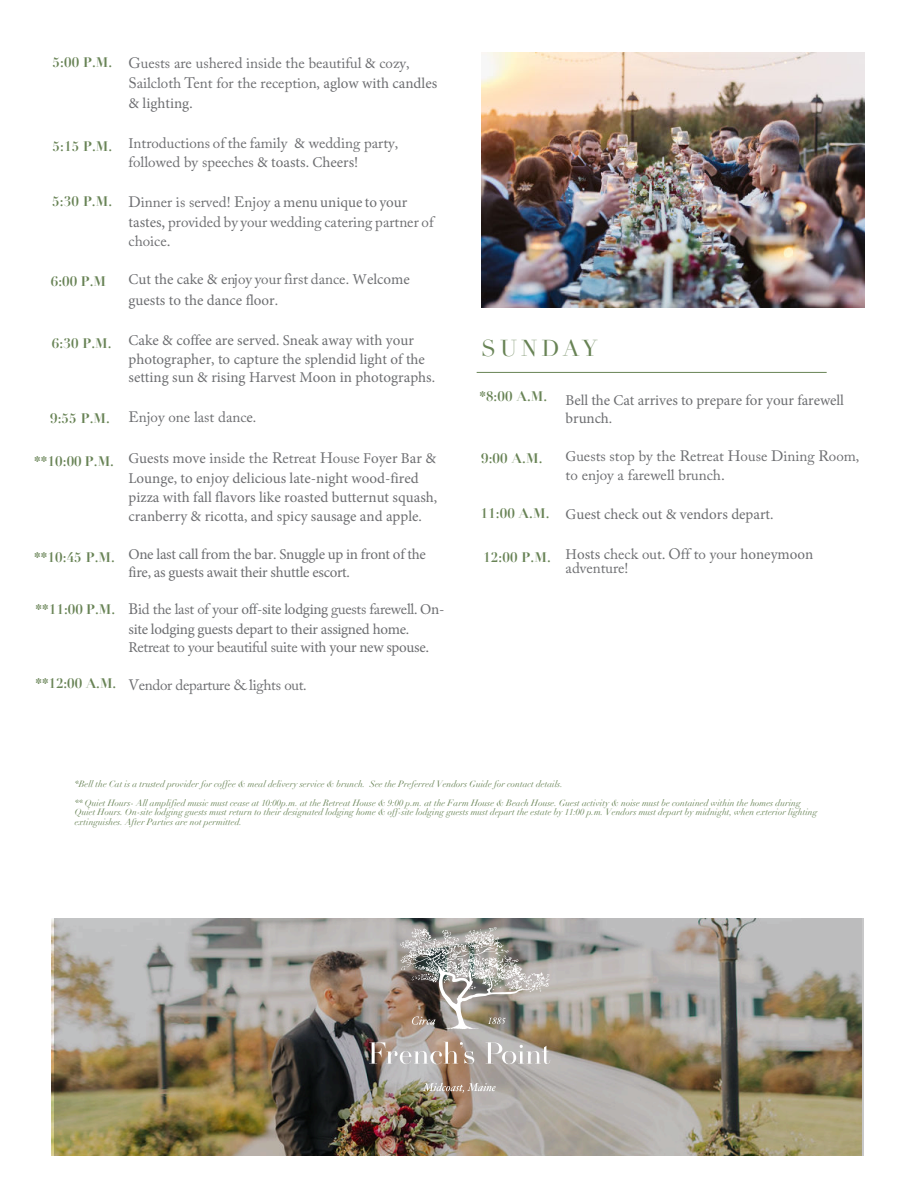
<style>
.page{position:relative;width:918px;height:1188px;background:#fff}
.page>*{position:absolute;margin:0;border:0;box-sizing:border-box;transform-origin:0 0}
.t1{font:22.5px "Didot";letter-spacing:.18em;color:#688355}
.t2{font:15px/19.8px "Adobe Caslon Pro";color:#6d6e71}
.t3{font:15px/19.2px "Minion Pro";color:#6d6e71}
.t4{font:15px/18px "Minion Pro";letter-spacing:-.02em;color:#6d6e71}
.t5{font:15px "Adobe Caslon Pro";letter-spacing:-.02em;color:#6d6e71}
.t6{font:700 13.5px "Didot";letter-spacing:.01em;color:#688355}
.t7{font:italic 9px/18.9px "Didot";color:#688355}
.s1{font-family:"Minion Pro"}
.s2{font-family:"Adobe Caslon Pro"}
</style>
<div class="page">
<img style="left:54px;top:918px;width:810px;height:238px">
<hr style="left:477px;top:372px;width:350px;height:1px;background:#688355">
<svg style="left:422px;top:1083px;width:74px;height:10px"></svg>
<img style="left:400px;top:927px;width:150px;height:103px">
<svg style="left:369px;top:1042px;width:105px;height:22px;background:#b9aba1"></svg>
<svg style="left:486px;top:1042px;width:64px;height:22px"></svg>
<img style="left:482px;top:52px;width:382px;height:255px">
<h3 class="t6" style="left:52px;top:55px;width:61px">5:00 P.M.</h3>
<h3 class="t6" style="left:52px;top:138px;width:61px">5:15 P.M.</h3>
<h3 class="t6" style="left:52px;top:194px;width:61px">5:30 P.M.</h3>
<h3 class="t6" style="left:51px;top:273px;width:57px">6:00 P.M</h3>
<h3 class="t6" style="left:52px;top:335px;width:61px">6:30 P.M.</h3>
<h3 class="t6" style="left:50px;top:410px;width:61px">9:55 P.M.</h3>
<h3 class="t6" style="left:34px;top:453px;width:81px">**10:00 P.M.</h3>
<h3 class="t6" style="left:34px;top:549px;width:82px">**10:45 P.M.</h3>
<h3 class="t6" style="left:36px;top:601px;width:81px">**11:00 P.M.</h3>
<h3 class="t6" style="left:36px;top:675px;width:82px">**12:00 A.M.</h3>
<h2 class="t2" style="left:129px;top:55px;width:310px">Guests are ushered inside the beautiful <span class="s1">&amp;</span> cozy<span class="s1">,<br></span>Sailcloth Tent for the reception<span class="s1">, aglow with candles</span></h2>
<h2 class="t3" style="left:129px;top:94px;width:66px">&amp; lighting<span class="s2">.</span></h2>
<h2 class="t2" style="left:129px;top:134px;width:271px"><span class="s1">I</span>ntroductions of the family <span class="s1">&amp;</span> wedding party<span class="s1">, </span>followed by speeches <span class="s1">&amp; toasts. Cheers!</span></h2>
<h2 class="t2" style="left:129px;top:194px;width:307px">Dinner is served! Enjoy <span class="s1">a menu unique to your tastes</span>, provided by your wedding catering partner of choice.</h2>
<h2 class="t3" style="left:129px;top:269px;width:283px;line-height:21px">Cut the cake &amp; e<span class="s2">njoy your first dance</span>. Welcome guests to the dance floor.</h2>
<h2 class="t3" style="left:129px;top:330px;width:298px">Cake &amp; coffee are served. Sneak away with your photographer, to capture the splendid light of the</h2>
<h2 class="t3" style="left:129px;top:368px;width:308px">setting sun &amp; rising Harvest Moon in photographs.</h2>
<h2 class="t2" style="left:129px;top:408px;width:129px">Enjoy one last danc<span class="s1">e.</span></h2>
<h2 class="t2" style="left:129px;top:448px;width:309px"><span class="s1">Guests move</span> inside the Retreat House <span class="s1">Foyer Bar &amp;</span></h2>
<h2 class="t3" style="left:129px;top:469px;width:310px">Lounge, to enjoy delicious late-night wood-fired pizza with fall flavors like roasted butternut squash, cranberry &amp; ricotta, and spicy sausage and apple.</h2>
<h2 class="t4" style="left:129px;top:545px;width:299px">One last call from the bar. Snuggle up in front of the fire, as guests await their shuttle escort.</h2>
<h2 class="t5" style="left:129px;top:600px;width:317px">Bid the last of your <span class="s1">off-site lodging</span> guests farewell<span class="s1">. On-</span></h2>
<h2 class="t4" style="left:129px;top:620px;width:282px">site lodging guests depart to their assigned home.</h2>
<h2 class="t5" style="left:129px;top:638px;width:302px"><span class="s1">R</span>etreat to your beautiful suite <span class="s1">with your new spouse</span>.</h2>
<h2 class="t5" style="left:129px;top:676px;width:180px">Vendor departure &amp; lights out<span class="s1">.</span></h2>
<h1 class="t1" style="left:481px;top:335px;width:118px">SUNDAY</h1>
<h3 class="t6" style="left:479px;top:387px;width:69px">*8:00 A.M.</h3>
<h3 class="t6" style="left:481px;top:450px;width:63px">9:00 A.M.</h3>
<h3 class="t6" style="left:481px;top:506px;width:70px">11:00 A.M.</h3>
<h3 class="t6" style="left:483px;top:549px;width:69px">12:00 P.M.</h3>
<h2 class="t3" style="left:566px;top:391px;width:280px;line-height:18px">Bell the Cat arrives to prepare for your farewell brunch.</h2>
<h2 class="t2" style="left:566px;top:448px;width:295px;line-height:18.8px"><span class="s1">G</span>uests stop by the Retreat House Dining Room<span class="s1">, </span>to enjoy a farewell brunch.</h2>
<h2 class="t3" style="left:566px;top:505px;width:210px">Guest check out &amp; vendors depart.</h2>
<h2 class="t2" style="left:566px;top:549px;width:249px;line-height:13.6px"><span class="s1">Hosts c</span>heck out. Off to your <span class="s1">honeymoon </span>adventure!</h2>
<p class="t7" style="left:75px;top:774px;width:727px">*Bell the Cat is a trusted provider for coffee &amp; meal delivery service &amp; brunch. See the Preferred Vendors Guide for contact details.<br>** Quiet Hours- All amplified music must cease at 10:00p.m. at the Retreat House &amp; 9:00 p.m. at the Farm House &amp; Beach House. Guest activity &amp; noise must be contained within the homes during</p>
<p class="t7" style="left:75px;top:808px;width:744px;line-height:9.4px">Quiet Hours. On-site lodging guests must return to their designated lodging home &amp; off-site lodging guests must depart the estate by 11:00 p.m. Vendors must depart by midnight, when exterior lighting extinguishes. After Parties are not permitted.</p>
</div>
